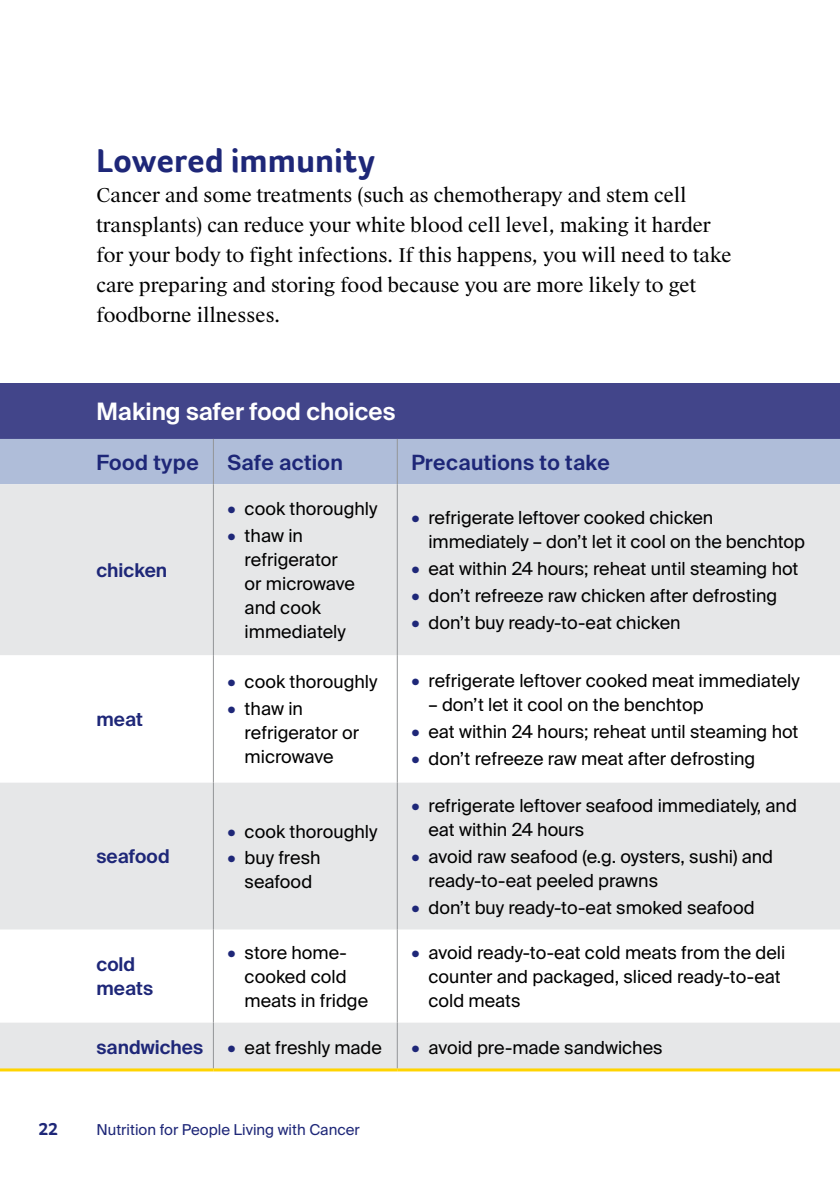
<style>
.page{position:relative;width:840px;height:1191px;background:#fff}
.page>*{position:absolute;margin:0;border:0;box-sizing:border-box;transform-origin:0 0}
.t1{font:700 34px "Foco CC";color:#1e2778}
.t2{font:600 24px "Suisse Intl";color:#fff}
.t3{font:600 21px "Suisse Intl";letter-spacing:.015em;color:#1e2778}
.t4{font:19px/30px "Suisse Works";color:#000}
.t5{font:600 19px/24px "Suisse Intl";color:#1e2778}
.t6{font:18px/24px "Suisse Intl";color:#000}
.t7{font:700 18px "Foco CC";color:#1e2778}
.t8{font:15px "Suisse Intl";color:#1e2778}
.s1{font-weight:600;font-size:18.4px;color:#1e2778}
</style>
<div class="page">
<div style="left:0;top:384px;width:839px;height:55px;background:#42458a"></div>
<div style="left:0;top:439px;width:839px;height:45px;background:#afbdd9"></div>
<svg style="left:0;top:484px;width:839px;height:584px;fill:#e6e7e8"></svg>
<hr style="left:213px;top:439px;width:1px;height:45px;background:#939597">
<hr style="left:213px;top:484px;width:1px;height:171px;background:#939597">
<hr style="left:213px;top:655px;width:1px;height:127px;background:#939597">
<hr style="left:213px;top:782px;width:1px;height:147px;background:#939597">
<hr style="left:213px;top:929px;width:1px;height:93px;background:#939597">
<hr style="left:213px;top:1022px;width:1px;height:46px;background:#939597">
<hr style="left:396px;top:439px;width:1px;height:45px;background:#939597">
<hr style="left:396px;top:484px;width:1px;height:171px;background:#939597">
<hr style="left:396px;top:655px;width:1px;height:127px;background:#939597">
<hr style="left:396px;top:782px;width:1px;height:147px;background:#939597">
<hr style="left:396px;top:929px;width:1px;height:93px;background:#939597">
<hr style="left:396px;top:1022px;width:1px;height:46px;background:#939597">
<hr style="left:0;top:1068px;width:213px;height:3px;background:#ffd400">
<hr style="left:213px;top:1068px;width:184px;height:3px;background:#ffd400">
<hr style="left:397px;top:1068px;width:442px;height:3px;background:#ffd400">
<h1 class="t1" style="left:96px;top:138px;width:280px">Lowered immunity</h1>
<p class="t4" style="left:96px;top:180px;width:636px">Cancer and some treatments (such as chemotherapy and stem cell transplants) can reduce your white blood cell level, making it harder for your body to fight infections. If this happens, you will need to take care preparing and storing food because you are more likely to get foodborne illnesses.</p>
<h2 class="t2" style="left:96px;top:397px;width:300px">Making safer food choices</h2>
<p class="t3" style="left:96px;top:450px;width:104px">Food type</p>
<p class="t3" style="left:227px;top:450px;width:117px">Safe action</p>
<p class="t3" style="left:411px;top:450px;width:200px">Precautions to take</p>
<p class="t5" style="left:96px;top:558px;width:72px">chicken</p>
<p class="t5" style="left:96px;top:707px;width:48px">meat</p>
<p class="t5" style="left:96px;top:845px;width:75px">seafood</p>
<p class="t6" style="left:227px;top:497px;width:151px"><span class="s1">•</span> cook thoroughly</p>
<p class="t6" style="left:244px;top:524px;width:112px;text-indent:-17px"><span class="s1">•</span> thaw in refrigerator or microwave and cook immediately</p>
<p class="t6" style="left:227px;top:670px;width:151px"><span class="s1">•</span> cook thoroughly</p>
<p class="t6" style="left:244px;top:697px;width:116px;text-indent:-17px"><span class="s1">•</span> thaw in refrigerator or microwave</p>
<p class="t6" style="left:227px;top:819px;width:151px"><span class="s1">•</span> cook thoroughly</p>
<p class="t6" style="left:227px;top:846px;width:94px;text-align:center"><span class="s1">•</span> buy fresh seafood</p>
<p class="t6" style="left:428px;top:506px;width:378px;text-indent:-17px"><span class="s1">•</span> refrigerate leftover cooked chicken immediately – don’t let it cool on the benchtop</p>
<p class="t6" style="left:411px;top:557px;width:388px"><span class="s1">•</span> eat within 24 hours; reheat until steaming hot</p>
<p class="t6" style="left:411px;top:584px;width:367px"><span class="s1">•</span> don’t refreeze raw chicken after defrosting</p>
<p class="t6" style="left:411px;top:611px;width:270px"><span class="s1">•</span> don’t buy ready-to-eat chicken</p>
<p class="t6" style="left:411px;top:669px;width:389px"><span class="s1">•</span> refrigerate leftover cooked meat immediately</p>
<p class="t6" style="left:428px;top:693px;width:276px">– don’t let it cool on the benchtop</p>
<p class="t6" style="left:411px;top:719px;width:388px"><span class="s1">•</span> eat within 24 hours; reheat until steaming hot</p>
<p class="t6" style="left:411px;top:746px;width:345px"><span class="s1">•</span> don’t refreeze raw meat after defrosting</p>
<p class="t6" style="left:428px;top:794px;width:370px;text-indent:-17px"><span class="s1">•</span> refrigerate leftover seafood immediately, and eat within 24 hours</p>
<p class="t6" style="left:428px;top:845px;width:346px;text-indent:-17px"><span class="s1">•</span> avoid raw seafood (e.g. oysters, sushi) and ready-to-eat peeled prawns</p>
<p class="t6" style="left:411px;top:895px;width:344px"><span class="s1">•</span> don’t buy ready-to-eat smoked seafood</p>
<p class="t5" style="left:96px;top:953px;width:58px">cold meats</p>
<p class="t6" style="left:244px;top:940px;width:125px;text-indent:-17px"><span class="s1">•</span> store home&shy;cooked cold meats in fridge</p>
<p class="t6" style="left:428px;top:940px;width:358px;text-indent:-17px"><span class="s1">•</span> avoid ready-to-eat cold meats from the deli counter and packaged, sliced ready-to-eat cold meats</p>
<p class="t5" style="left:96px;top:1035px;width:108px">sandwiches</p>
<p class="t6" style="left:227px;top:1035px;width:156px"><span class="s1">•</span> eat freshly made</p>
<p class="t6" style="left:411px;top:1035px;width:252px"><span class="s1">•</span> avoid pre-made sandwiches</p>
<p class="t7" style="left:38px;top:1117px;width:21px">22</p>
<p class="t8" style="left:96px;top:1121px;width:265px">Nutrition for People Living with Cancer</p>
</div>
